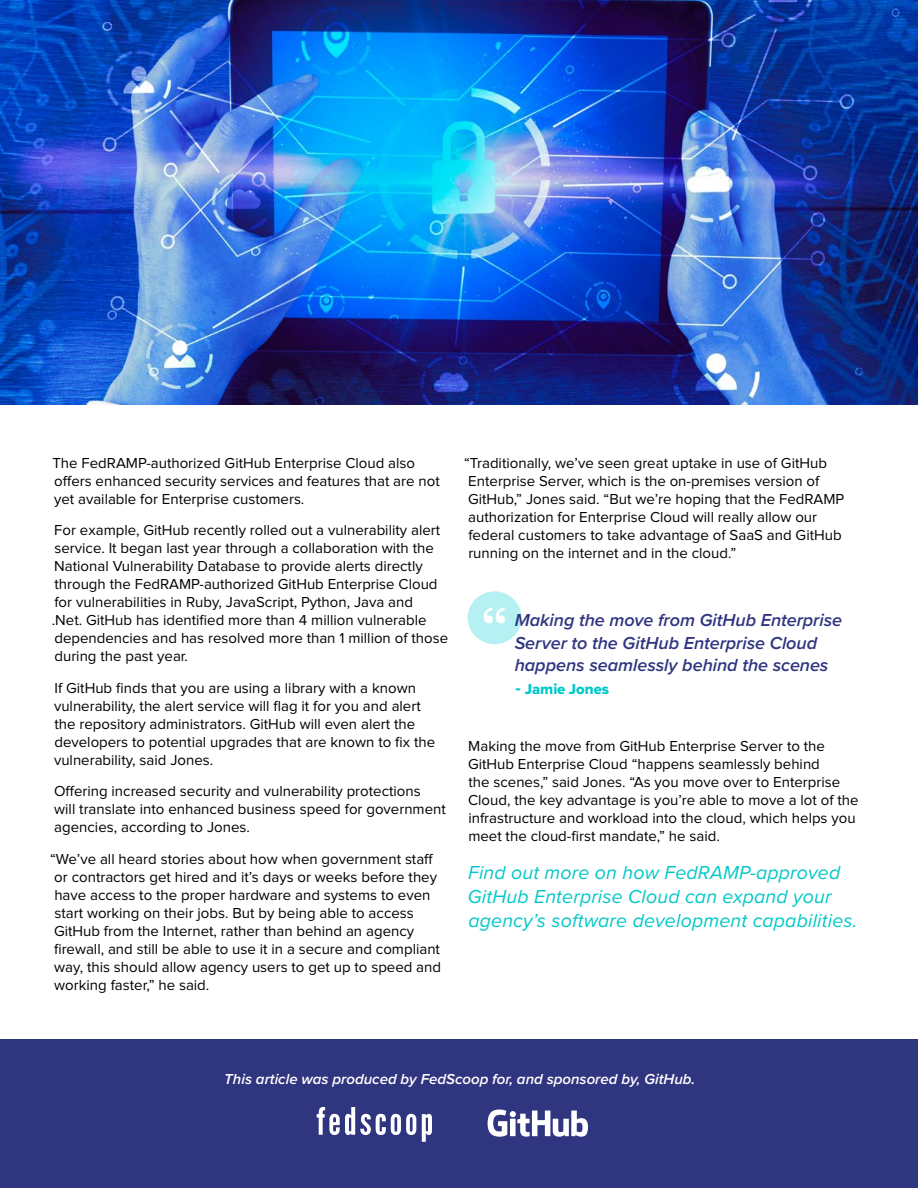
<style>
.page{position:relative;width:918px;height:1188px;background:#fff}
.page>*{position:absolute;margin:0;border:0;box-sizing:border-box;transform-origin:0 0}
.t1{font:700 45px "Baskerville";color:#fff}
.t2{font:italic 19.5px/24px "Proxima Nova";letter-spacing:.01em;color:#00c8c9}
.t3{font:italic 600 18px/22.5px "Proxima Nova";letter-spacing:-.005em;color:#303580}
.t4{font:15px/18px "Proxima Nova";color:#000}
.t5{font:italic 600 15px "Proxima Nova";color:#fff}
.t6{font:15px "Proxima Nova Extrabld";letter-spacing:-.005em;color:#00c8c9}
.s1{font-family:"Roboto";font-weight:900}
</style>
<div class="page">
<img style="left:0;top:0;width:918px;height:405px">
<div style="left:0;top:1040px;width:918px;height:148px;background:#303580"></div>
<svg style="left:317px;top:1107px;width:115px;height:35px"></svg>
<svg style="left:488px;top:1110px;width:100px;height:27px"></svg>
<div style="left:468px;top:591px;width:54px;height:53px;background:#b5f1f2;border-radius:50%"></div>
<p class="t4" style="left:52px;top:454px;width:389px">The FedRAMP-authorized GitHub Enterprise Cloud also offers enhanced security services and features that are not yet available for Enterprise customers.</p>
<p class="t4" style="left:52px;top:522px;width:398px">For example, GitHub recently rolled out a vulnerability alert service. It began last year through a collaboration with the National Vulnerability Database to provide alerts directly through the FedRAMP-authorized GitHub Enterprise Cloud for vulnerabilities in Ruby, JavaScript, Python, Java and<br>.Net. GitHub has identified more than 4 million vulnerable dependencies and has resolved more than 1 million of those during the past year.</p>
<p class="t4" style="left:54px;top:679px;width:383px">If GitHub finds that you are using a library with a known vulnerability, the alert service will flag it for you and alert the repository administrators. GitHub will even alert the developers to potential upgrades that are known to fix the vulnerability, said Jones.</p>
<p class="t4" style="left:54px;top:783px;width:393px">Offering increased security and vulnerability protections<br>will translate into enhanced business speed for government agencies, according to Jones.</p>
<p class="t4" style="left:50px;top:850px;width:393px">“We’ve all heard stories about how when government staff or contractors get hired and it’s days or weeks before they have access to the proper hardware and systems to even start working on their jobs. But by being able to access GitHub from the Internet, rather than behind an agency firewall, and still be able to use it in a secure and compliant way, this should allow agency users to get up to speed and working faster,” he said.</p>
<p class="t4" style="left:464px;top:454px;width:382px">“Traditionally, we’ve seen great uptake in use of GitHub Enterprise Server, which is the on-premises version of GitHub,” Jones said. “But we’re hoping that the FedRAMP authorization for Enterprise Cloud will really allow our federal customers to take advantage of SaaS and GitHub running on the internet and in the cloud.”</p>
<h1 class="t1" style="left:481px;top:592px;width:28px">“</h1>
<p class="t3" style="left:515px;top:609px;width:329px">Making the move from GitHub Enterprise<br>Server to the GitHub Enterprise Cloud happens seamlessly behind the scenes</p>
<p class="t6" style="left:515px;top:678px;width:96px"><span class="s1">-</span> Jamie Jones</p>
<p class="t4" style="left:468px;top:738px;width:392px">Making the move from GitHub Enterprise Server to the GitHub Enterprise Cloud “happens seamlessly behind<br>the scenes,” said Jones. “As you move over to Enterprise Cloud, the key advantage is you’re able to move a lot of the infrastructure and workload into the cloud, which helps you meet the cloud-first mandate,” he said.</p>
<h2 class="t2" style="left:468px;top:859px;width:391px">Find out more on how FedRAMP-approved<br>GitHub Enterprise Cloud can expand your agency’s software development capabilities.</h2>
<p class="t5" style="left:224px;top:1068px;width:472px">This article was produced by FedScoop for, and sponsored by, GitHub.</p>
</div>
